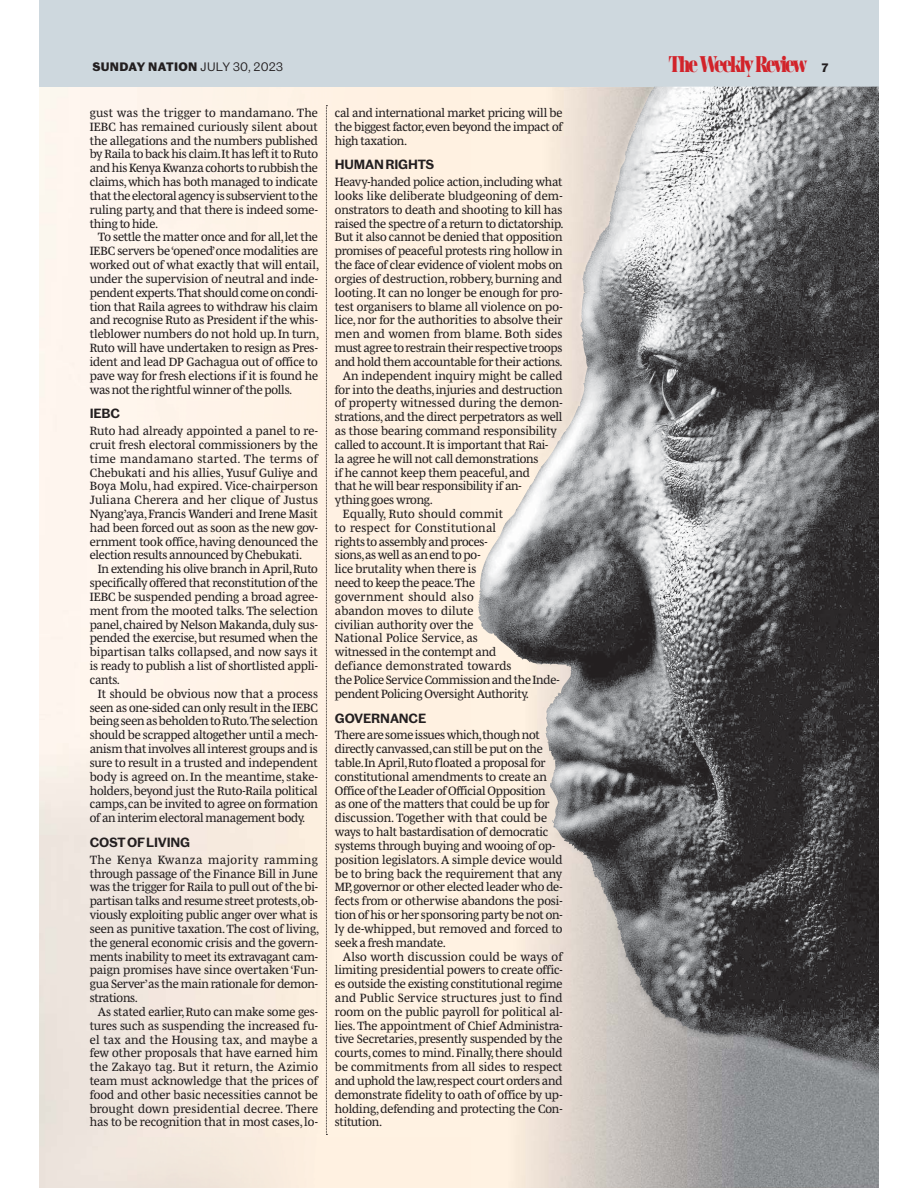
<style>
.page{position:relative;width:918px;height:1188px;background:#fff}
.page>*{position:absolute;margin:0;border:0;box-sizing:border-box;transform-origin:0 0}
.t1{font:900 23.55px "AW Conqueror Pro Didot";letter-spacing:-.125em;color:#d2232a;scale:.67 1}
.t2{font:12.3px/13.8px "Mencken Pro Text";letter-spacing:-.015em;color:#231f20;text-align:justify}
.t3{font:12.3px "Mencken Pro Text";letter-spacing:.015em;color:#231f20}
.t4{font:12.3px "Mencken Pro Text";letter-spacing:.005em;color:#231f20}
.t5{font:12.3px "Mencken Pro Text";letter-spacing:.01em;color:#231f20}
.t6{font:600 12.3px "Caslon Doric";letter-spacing:-.015em;color:#231f20}
.t7{font:12.3px "Mencken Pro Text";letter-spacing:.02em;color:#231f20}
.t8{font:12.3px "Mencken Pro Text";letter-spacing:.025em;color:#231f20}
.t9{font:700 11.25px "Caslon Doric";letter-spacing:.03em;color:#231f20}
.s1{font-weight:400}
.s2{font-family:"Caslon Doric";font-weight:700;font-size:11.25px;color:#231f20}
</style>
<div class="page">
<img style="left:471px;top:87px;width:408px;height:49px">
<img style="left:471px;top:136px;width:408px;height:1052px">
<div style="left:39px;top:0;width:840px;height:87px;background:#ced8de"></div>
<img style="left:477px;top:87px;width:177px;height:617px">
<div style="left:299px;top:105px;width:96px;height:1030px;background:#fff1e2"></div>
<p class="t9" style="left:92px;top:63px;width:192px">SUNDAY NATION <span class="s1">JULY 30, 2023</span></p>
<h1 class="t1" style="left:669px;top:50px;width:239px">The Weekly Review <span class="s2">7</span></h1>
<p class="t2" style="left:90px;top:106px;width:230px">gust was the trigger to mandamano. The IEBC has remained curiously silent about the allegations and the numbers published by Raila to back his claim.It has left it to Ruto and his Kenya Kwanza cohorts to rubbish the claims, which has both managed to indicate that the electoral agency is subservient to the ruling party, and that there is indeed some&shy;thing to hide.</p>
<p class="t2" style="left:90px;top:231px;width:231px;text-indent:8px">To settle the matter once and for all, let the IEBC servers be ‘opened’ once modalities are worked out of what exactly that will entail, under the supervision of neutral and inde&shy;pendent experts.That should come on condi&shy;tion that Raila agrees to withdraw his claim and recognise Ruto as President if the whis&shy;tleblower numbers do not hold up. In turn, Ruto will have undertaken to resign as Pres&shy;ident and lead DP Gachagua out of office to pave way for fresh elections if it is found he was not the rightful winner of the polls.</p>
<p class="t6" style="left:90px;top:407px;width:32px">IEBC</p>
<p class="t2" style="left:90px;top:424px;width:230px">Ruto had already appointed a panel to re&shy;cruit fresh electoral commissioners by the time mandamano started. The terms of Chebukati and his allies, Yusuf Guliye and Boya Molu, had expired. Vice-chairperson Juliana Cherera and her clique of Justus Nyang’aya, Francis Wanderi and Irene Masit had been forced out as soon as the new gov&shy;ernment took office, having denounced the election results announced by Chebukati.</p>
<p class="t2" style="left:90px;top:563px;width:230px;text-indent:8px">In extending his olive branch in April, Ruto specifically offered that reconstitution of the IEBC be suspended pending a broad agree&shy;ment from the mooted talks. The selection panel, chaired by Nelson Makanda, duly sus&shy;pended the exercise, but resumed when the bipartisan talks collapsed, and now says it is ready to publish a list of shortlisted appli&shy;cants.</p>
<p class="t2" style="left:90px;top:687px;width:230px;text-indent:8px">It should be obvious now that a process seen as one-sided can only result in the IEBC being seen as beholden to Ruto.The selection should be scrapped altogether until a mech&shy;anism that involves all interest groups and is sure to result in a trusted and independent body is agreed on. In the meantime, stake&shy;holders, beyond just the Ruto-Raila political camps, can be invited to agree on formation of an interim electoral management body.</p>
<p class="t6" style="left:90px;top:836px;width:102px">COST OF LIVING</p>
<p class="t2" style="left:90px;top:853px;width:231px">The Kenya Kwanza majority ramming through passage of the Finance Bill in June was the trigger for Raila to pull out of the bi&shy;partisan talks and resume street protests,ob&shy;viously exploiting public anger over what is seen as punitive taxation. The cost of living, the general economic crisis and the govern&shy;ments inability to meet its extravagant cam&shy;paign promises have since overtaken ‘Fun&shy;gua Server’as the main rationale for demon&shy;strations.</p>
<p class="t2" style="left:90px;top:1005px;width:230px;text-indent:8px">As stated earlier, Ruto can make some ges&shy;tures such as suspending the increased fu&shy;el tax and the Housing tax, and maybe a few other proposals that have earned him the Zakayo tag. But it return, the Azimio team must acknowledge that the prices of food and other basic necessities cannot be brought down presidential decree. There has to be recognition that in most cases, lo-</p>
<p class="t2" style="left:335px;top:106px;width:229px">cal and international market pricing will be the biggest factor, even beyond the impact of high taxation.</p>
<p class="t6" style="left:335px;top:158px;width:101px">HUMAN RIGHTS</p>
<p class="t2" style="left:335px;top:176px;width:229px">Heavy-handed police action, including what</p>
<p class="t4" style="left:335px;top:190px;width:229px">looks like deliberate bludgeoning of dem-</p>
<p class="t2" style="left:335px;top:203px;width:229px">onstrators to death and shooting to kill has</p>
<p class="t2" style="left:335px;top:217px;width:230px">raised the spectre of a return to dictatorship.</p>
<p class="t2" style="left:335px;top:231px;width:229px">But it also cannot be denied that opposition</p>
<p class="t2" style="left:335px;top:245px;width:229px">promises of peaceful protests ring hollow in</p>
<p class="t2" style="left:335px;top:258px;width:229px">the face of clear evidence of violent mobs on</p>
<p class="t2" style="left:335px;top:272px;width:229px">orgies of destruction, robbery, burning and</p>
<p class="t2" style="left:335px;top:286px;width:229px">looting. It can no longer be enough for pro-</p>
<p class="t2" style="left:335px;top:300px;width:229px">test organisers to blame all violence on po-</p>
<p class="t2" style="left:335px;top:314px;width:229px">lice, nor for the authorities to absolve their</p>
<p class="t3" style="left:335px;top:329px;width:229px">men and women from blame. Both sides</p>
<p class="t2" style="left:335px;top:341px;width:229px">must agree to restrain their respective troops</p>
<p class="t2" style="left:335px;top:355px;width:229px">and hold them accountable for their actions.</p>
<p class="t2" style="left:343px;top:369px;width:221px">An independent inquiry might be called</p>
<p class="t2" style="left:335px;top:383px;width:229px">for into the deaths, injuries and destruction</p>
<p class="t4" style="left:335px;top:398px;width:229px">of property witnessed during the demon-</p>
<p class="t2" style="left:335px;top:411px;width:229px">strations, and the direct perpetrators as well</p>
<p class="t2" style="left:335px;top:424px;width:224px">as those bearing command responsibility</p>
<p class="t2" style="left:335px;top:438px;width:215px">called to account. It is important that Rai-</p>
<p class="t2" style="left:335px;top:452px;width:205px">la agree he will not call demonstrations</p>
<p class="t2" style="left:335px;top:466px;width:197px">if he cannot keep them peaceful, and</p>
<p class="t2" style="left:335px;top:480px;width:188px">that he will bear responsibility if an-</p>
<p class="t2" style="left:335px;top:494px;width:100px">ything goes wrong.</p>
<p class="t3" style="left:343px;top:508px;width:162px">Equally, Ruto should commit</p>
<p class="t7" style="left:335px;top:522px;width:163px">to respect for Constitutional</p>
<p class="t2" style="left:335px;top:535px;width:154px">rights to assembly and proces-</p>
<p class="t2" style="left:335px;top:549px;width:147px">sions,as well as an end to po-</p>
<p class="t2" style="left:335px;top:563px;width:143px">lice brutality when there is</p>
<p class="t2" style="left:335px;top:577px;width:142px">need to keep the peace.The</p>
<p class="t8" style="left:335px;top:591px;width:140px">government should also</p>
<p class="t5" style="left:335px;top:605px;width:140px">abandon moves to dilute</p>
<p class="t2" style="left:335px;top:618px;width:140px">civilian authority over the</p>
<p class="t5" style="left:335px;top:633px;width:145px">National Police Service, as</p>
<p class="t2" style="left:335px;top:646px;width:163px">witnessed in the contempt and</p>
<p class="t3" style="left:335px;top:661px;width:178px">defiance demonstrated towards</p>
<p class="t2" style="left:335px;top:673px;width:226px">the Police Service Commission and the Inde-</p>
<p class="t2" style="left:335px;top:687px;width:196px">pendent Policing Oversight Authority.</p>
<p class="t6" style="left:335px;top:711px;width:93px">GOVERNANCE</p>
<p class="t2" style="left:335px;top:729px;width:229px;text-align:left">There are some issues which,though not directly canvassed,can still be put on the table.In April,Ruto floated a proposal for constitutional amendments to create an Office of the Leader of Official Opposition<br>as one of the matters that could be up for discussion. Together with that could be ways to halt bastardisation of democratic systems through buying and wooing of op&shy;position legislators. A simple device would be to bring back the requirement that any MP, governor or other elected leader who de&shy;fects from or otherwise abandons the posi&shy;tion of his or her sponsoring party be not on&shy;ly de-whipped, but removed and forced to seek a fresh mandate.</p>
<p class="t2" style="left:335px;top:950px;width:229px;text-indent:8px">Also worth discussion could be ways of limiting presidential powers to create offic&shy;es outside the existing constitutional regime and Public Service structures just to find room on the public payroll for political al&shy;lies. The appointment of Chief Administra&shy;tive Secretaries, presently suspended by the courts, comes to mind.Finally, there should be commitments from all sides to respect and uphold the law,respect court orders and demonstrate fidelity to oath of office by up&shy;holding, defending and protecting the Con&shy;stitution.</p>
</div>
